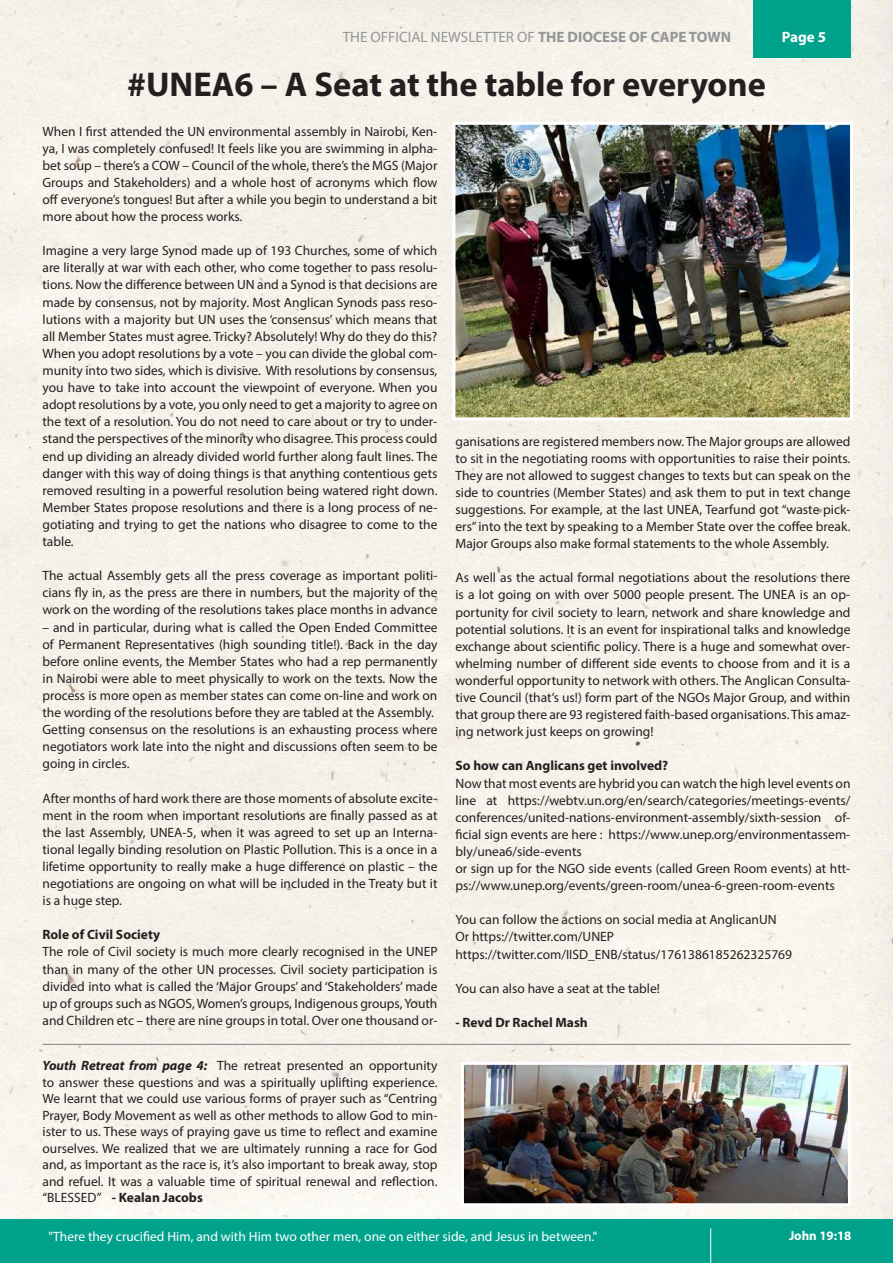
<style>
.page{position:relative;width:893px;height:1263px;background:#fff}
.page>*{position:absolute;margin:0;border:0;box-sizing:border-box;transform-origin:0 0}
.t1{font:700 34.5px "Myriad Pro";color:#231f20}
.t2{font:15px "Myriad Pro";color:#939598}
.t3{font:700 15px "Myriad Pro";color:#fff}
.t4{font:13.5px/17.1px "Myriad Pro";color:#231f20;text-align:justify}
.t5{font:13.5px "Myriad Pro";color:#fff}
.t6{font:700 13.5px "Myriad Pro";color:#231f20}
.t7{font:700 12.9px "Myriad Pro";color:#fff}
.s1{font-weight:700}
.s2{font-weight:700;font-style:italic}
</style>
<div class="page">
<div style="left:0;top:0;width:893px;height:1220px;background:#f6f2ea"></div>
<div style="left:753px;top:0;width:97px;height:57px;background:#00a28b"></div>
<div style="left:0;top:1220px;width:893px;height:43px;background:#00a28b"></div>
<hr style="left:710px;top:1228px;width:1px;height:35px;background:#fff">
<img style="left:456px;top:126px;width:393px;height:290px">
<div style="left:452px;top:122px;width:401px;height:298px;border:3px solid #fff"></div>
<hr style="left:43px;top:1044px;width:807px;height:1px;background:#808285">
<img style="left:465px;top:1066px;width:382px;height:136px">
<div style="left:461px;top:1062px;width:390px;height:144px;border:3px solid #fff"></div>
<p class="t2" style="left:343px;top:27px;width:390px">THE OFFICIAL NEWSLETTER OF <span class="s1">THE DIOCESE OF CAPE TOWN</span></p>
<p class="t3" style="left:782px;top:27px;width:46px">Page 5</p>
<h1 class="t1" style="left:127px;top:62px;width:640px">#UNEA6 – A Seat at the table for everyone</h1>
<p class="t4" style="left:43px;top:122px;width:396px">When I first attended the UN environmental assembly in Nairobi, Ken&shy;ya, I was completely confused! It feels like you are swimming in alpha&shy;bet soup – there’s a COW – Council of the whole, there’s the MGS (Major Groups and Stakeholders) and a whole host of acronyms which flow off everyone’s tongues! But after a while you begin to understand a bit more about how the process works.</p>
<p class="t4" style="left:43px;top:242px;width:396px">Imagine a very large Synod made up of 193 Churches, some of which are literally at war with each other, who come together to pass resolu&shy;tions. Now the difference between UN and a Synod is that decisions are made by consensus, not by majority. Most Anglican Synods pass reso&shy;lutions with a majority but UN uses the ‘consensus’ which means that all Member States must agree. Tricky? Absolutely! Why do they do this?<br>When you adopt resolutions by a vote – you can divide the global com&shy;munity into two sides, which is divisive. With resolutions by consensus, you have to take into account the viewpoint of everyone. When you adopt resolutions by a vote, you only need to get a majority to agree on the text of a resolution. You do not need to care about or try to under&shy;stand the perspectives of the minority who disagree. This process could end up dividing an already divided world further along fault lines. The danger with this way of doing things is that anything contentious gets removed resulting in a powerful resolution being watered right down.<br>Member States propose resolutions and there is a long process of ne&shy;gotiating and trying to get the nations who disagree to come to the table.</p>
<p class="t4" style="left:43px;top:567px;width:396px">The actual Assembly gets all the press coverage as important politi&shy;cians fly in, as the press are there in numbers, but the majority of the work on the wording of the resolutions takes place months in advance</p>
<p class="t4" style="left:43px;top:618px;width:396px;text-align:left">– and in particular, during what is called the Open Ended Committee of Permanent Representatives (high sounding title!). Back in the day before online events, the Member States who had a rep permanently in Nairobi were able to meet physically to work on the texts. Now the process is more open as member states can come on-line and work on the wording of the resolutions before they are tabled at the Assembly.<br>Getting consensus on the resolutions is an exhausting process where negotiators work late into the night and discussions often seem to be going in circles.</p>
<p class="t4" style="left:43px;top:789px;width:396px">After months of hard work there are those moments of absolute excite&shy;ment in the room when important resolutions are finally passed as at the last Assembly, UNEA-5, when it was agreed to set up an Interna&shy;tional legally binding resolution on Plastic Pollution. This is a once in a lifetime opportunity to really make a huge difference on plastic – the negotiations are ongoing on what will be included in the Treaty but it is a huge step.</p>
<p class="t6" style="left:43px;top:926px;width:119px">Role of Civil Society</p>
<p class="t4" style="left:43px;top:943px;width:396px">The role of Civil society is much more clearly recognised in the UNEP than in many of the other UN processes. Civil society participation is divided into what is called the ‘Major Groups’ and ‘Stakeholders’ made up of groups such as NGOS, Women’s groups, Indigenous groups, Youth and Children etc – there are nine groups in total. Over one thousand or-</p>
<p class="t4" style="left:455px;top:432px;width:396px">ganisations are registered members now. The Major groups are allowed to sit in the negotiating rooms with opportunities to raise their points.<br>They are not allowed to suggest changes to texts but can speak on the side to countries (Member States) and ask them to put in text change suggestions. For example, at the last UNEA, Tearfund got “waste pick&shy;ers” into the text by speaking to a Member State over the coffee break.<br>Major Groups also make formal statements to the whole Assembly.</p>
<p class="t4" style="left:455px;top:569px;width:396px">As well as the actual formal negotiations about the resolutions there is a lot going on with over 5000 people present. The UNEA is an op&shy;portunity for civil society to learn, network and share knowledge and potential solutions. It is an event for inspirational talks and knowledge exchange about scientific policy. There is a huge and somewhat over&shy;whelming number of different side events to choose from and it is a wonderful opportunity to network with others. The Anglican Consulta&shy;tive Council (that’s us!) form part of the NGOs Major Group, and within that group there are 93 registered faith-based organisations. This amaz&shy;ing network just keeps on growing!</p>
<p class="t6" style="left:455px;top:757px;width:214px">So how can Anglicans get involved?</p>
<p class="t4" style="left:455px;top:774px;width:396px;text-align:left">Now that most events are hybrid you can watch the high level events on line at https://webtv.un.org/en/search/categories/meetings-events/ conferences/united-nations-environment-assembly/sixth-session of&shy;ficial sign events are here : https://www.unep.org/environmentassem&shy;bly/unea6/side-events<br>or sign up for the NGO side events (called Green Room events) at htt&shy;ps://www.unep.org/events/green-room/unea-6-green-room-events</p>
<p class="t4" style="left:455px;top:911px;width:338px;text-align:left">You can follow the actions on social media at AnglicanUN<br>Or https://twitter.com/UNEP https://twitter.com/IISD_ENB/status/1761386185262325769</p>
<p class="t4" style="left:455px;top:979px;width:206px">You can also have a seat at the table!</p>
<p class="t6" style="left:455px;top:1013px;width:134px">- Revd Dr Rachel Mash</p>
<p class="t4" style="left:43px;top:1057px;width:396px;line-height:16.5px"><span class="s2">Youth Retreat from page 4:</span> The retreat presented an opportunity to answer these questions and was a spiritually uplifting experience.<br>We learnt that we could use various forms of prayer such as “Centring Prayer, Body Movement as well as other methods to allow God to min&shy;ister to us. These ways of praying gave us time to reflect and examine ourselves. We realized that we are ultimately running a race for God and, as important as the race is, it’s also important to break away, stop and refuel. It was a valuable time of spiritual renewal and reflection. “BLESSED” <span class="s1">- Kealan Jacobs</span></p>
<p class="t5" style="left:48px;top:1228px;width:550px">"There they crucified Him, and with Him two other men, one on either side, and Jesus in between."</p>
<p class="t7" style="left:789px;top:1227px;width:64px">John 19:18</p>
</div>
